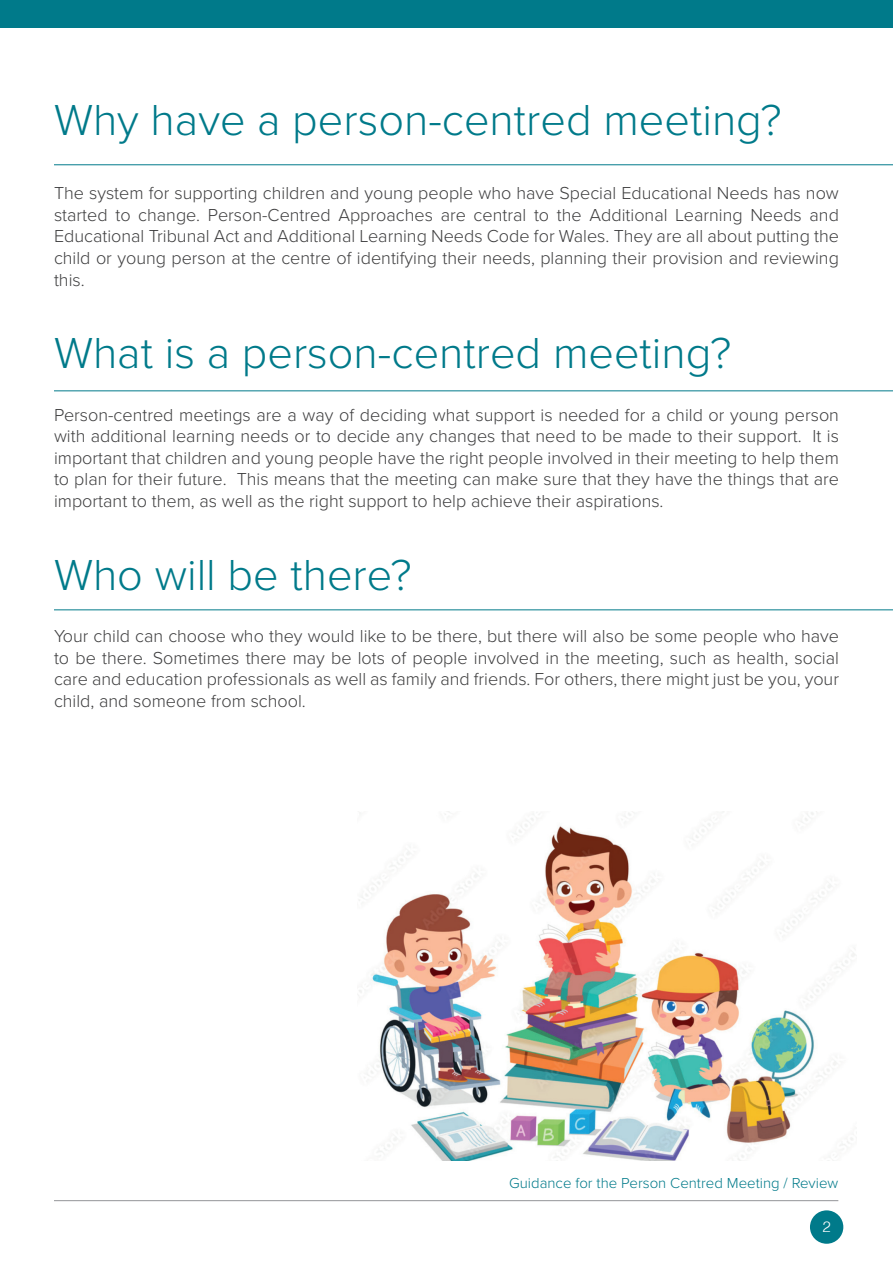
<style>
.page{position:relative;width:893px;height:1263px;background:#fff}
.page>*{position:absolute;margin:0;border:0;box-sizing:border-box;transform-origin:0 0}
.t1{font:300 45px "Proxima Nova";color:#007a8a}
.t2{font:300 18px/21.6px "Proxima Nova";color:#3e3e3f;text-align:justify}
.t3{font:300 15px "Proxima Nova";color:#007a8a}
.t4{font:300 15px "Helvetica";color:#fff}
</style>
<div class="page">
<div style="left:810px;top:1210px;width:33px;height:34px;background:#007a8a;border-radius:50%"></div>
<div style="left:0;top:0;width:893px;height:28px;background:#007a8a"></div>
<hr style="left:54px;top:1200px;width:784px;height:1px;background:#939598">
<hr style="left:54px;top:164px;width:839px;height:1px;background:#007a8a">
<hr style="left:54px;top:609px;width:839px;height:1px;background:#007a8a">
<hr style="left:54px;top:390px;width:839px;height:1px;background:#007a8a">
<img style="left:358px;top:812px;width:497px;height:349px">
<h1 class="t1" style="left:54px;top:87px;width:729px">Why have a person-centred meeting?</h1>
<p class="t2" style="left:54px;top:181px;width:786px">The system for supporting children and young people who have Special Educational Needs has now started to change. Person-Centred Approaches are central to the Additional Learning Needs and Educational Tribunal Act and Additional Learning Needs Code for Wales. They are all about putting the child or young person at the centre of identifying their needs, planning their provision and reviewing this.</p>
<h1 class="t1" style="left:54px;top:320px;width:679px">What is a person-centred meeting?</h1>
<p class="t2" style="left:54px;top:403px;width:787px">Person-centred meetings are a way of deciding what support is needed for a child or young person with additional learning needs or to decide any changes that need to be made to their support. It is important that children and young people have the right people involved in their meeting to help them to plan for their future. This means that the meeting can make sure that they have the things that are important to them, as well as the right support to help achieve their aspirations.</p>
<h1 class="t1" style="left:54px;top:541px;width:359px">Who will be there?</h1>
<p class="t2" style="left:54px;top:624px;width:786px">Your child can choose who they would like to be there, but there will also be some people who have to be there. Sometimes there may be lots of people involved in the meeting, such as health, social care and education professionals as well as family and friends. For others, there might just be you, your child, and someone from school.</p>
<p class="t3" style="left:509px;top:1172px;width:331px">Guidance for the Person Centred Meeting / Review</p>
<p class="t4" style="left:822px;top:1214px;width:10px">2</p>
</div>
